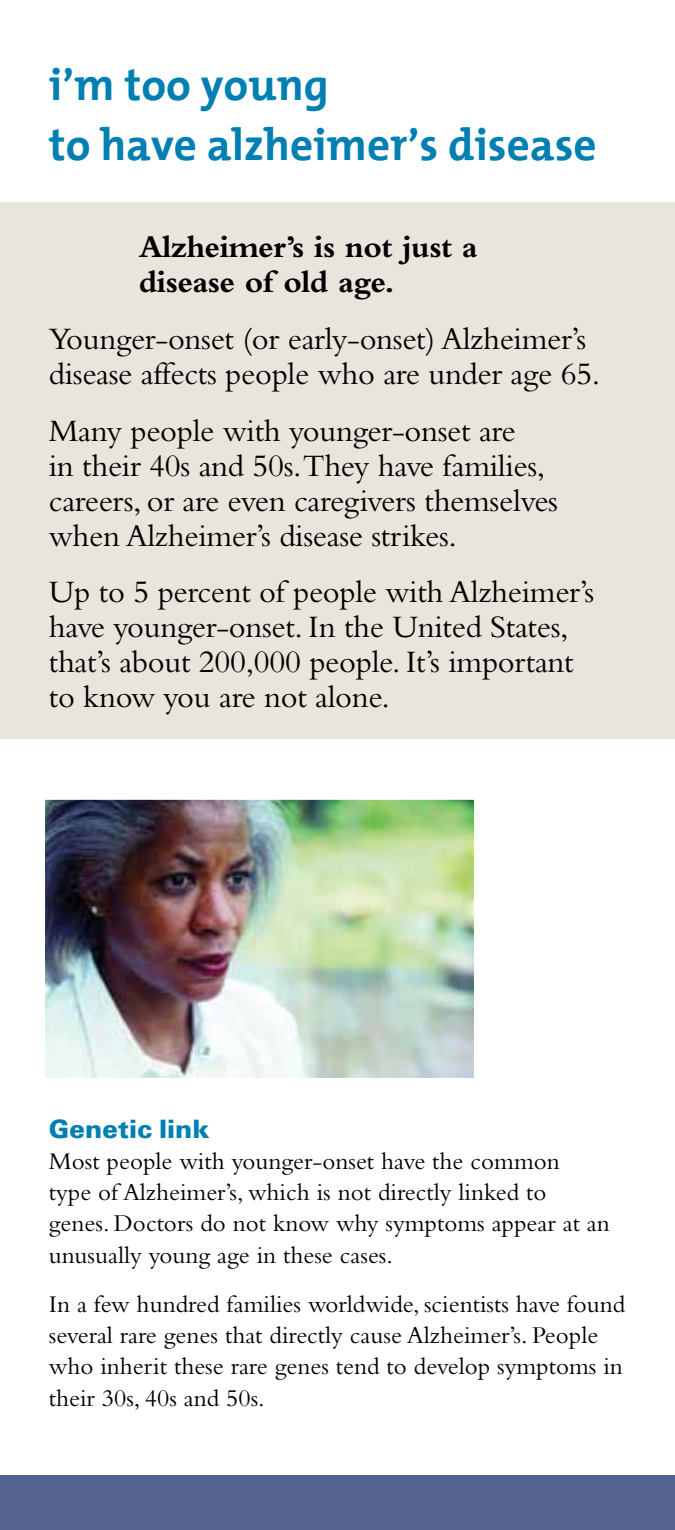
<style>
.page{position:relative;width:675px;height:1530px;background:#fff}
.page>*{position:absolute;margin:0;border:0;box-sizing:border-box;transform-origin:0 0}
.t1{font:45px/60px "Alzheimer's Association";color:#007fb2}
.t2{font:32.5px/35px "Bembo";letter-spacing:-.01em;color:#000}
.t3{font:700 32.5px/35px "Bembo";letter-spacing:-.015em;color:#000}
.t4{font:27.5px "Univers U75";color:#007fb2}
.t5{font:25px/31.2px "Bembo";color:#000}
</style>
<div class="page">
<div style="left:0;top:202px;width:675px;height:537px;background:#e9e5dc"></div>
<img style="left:47px;top:801px;width:426px;height:275px">
<div style="left:0;top:1475px;width:675px;height:55px;background:#546292"></div>
<h1 class="t1" style="left:49px;top:54px;width:549px">i’m too young<br>to have alzheimer’s disease</h1>
<p class="t3" style="left:139px;top:230px;width:340px">Alzheimer’s is not just a disease of old age.</p>
<p class="t2" style="left:49px;top:321px;width:553px">Younger-onset (or early-onset) Alzheimer’s disease affects people who are under age 65.</p>
<p class="t2" style="left:49px;top:412px;width:511px">Many people with younger-onset are<br>in their 40s and 50s.They have families, careers, or are even caregivers themselves when Alzheimer’s disease strikes.</p>
<p class="t2" style="left:49px;top:574px;width:547px">Up to 5 percent of people with Alzheimer’s have younger-onset. In the United States, that’s about 200,000 people. It’s important to know you are not alone.</p>
<p class="t4" style="left:49px;top:1110px;width:162px">Genetic link</p>
<p class="t5" style="left:49px;top:1145px;width:563px">Most people with younger-onset have the common<br>type of Alzheimer’s, which is not directly linked to genes. Doctors do not know why symptoms appear at an unusually young age in these cases.</p>
<p class="t5" style="left:49px;top:1288px;width:578px">In a few hundred families worldwide, scientists have found several rare genes that directly cause Alzheimer’s. People who inherit these rare genes tend to develop symptoms in their 30s, 40s and 50s.</p>
</div>
